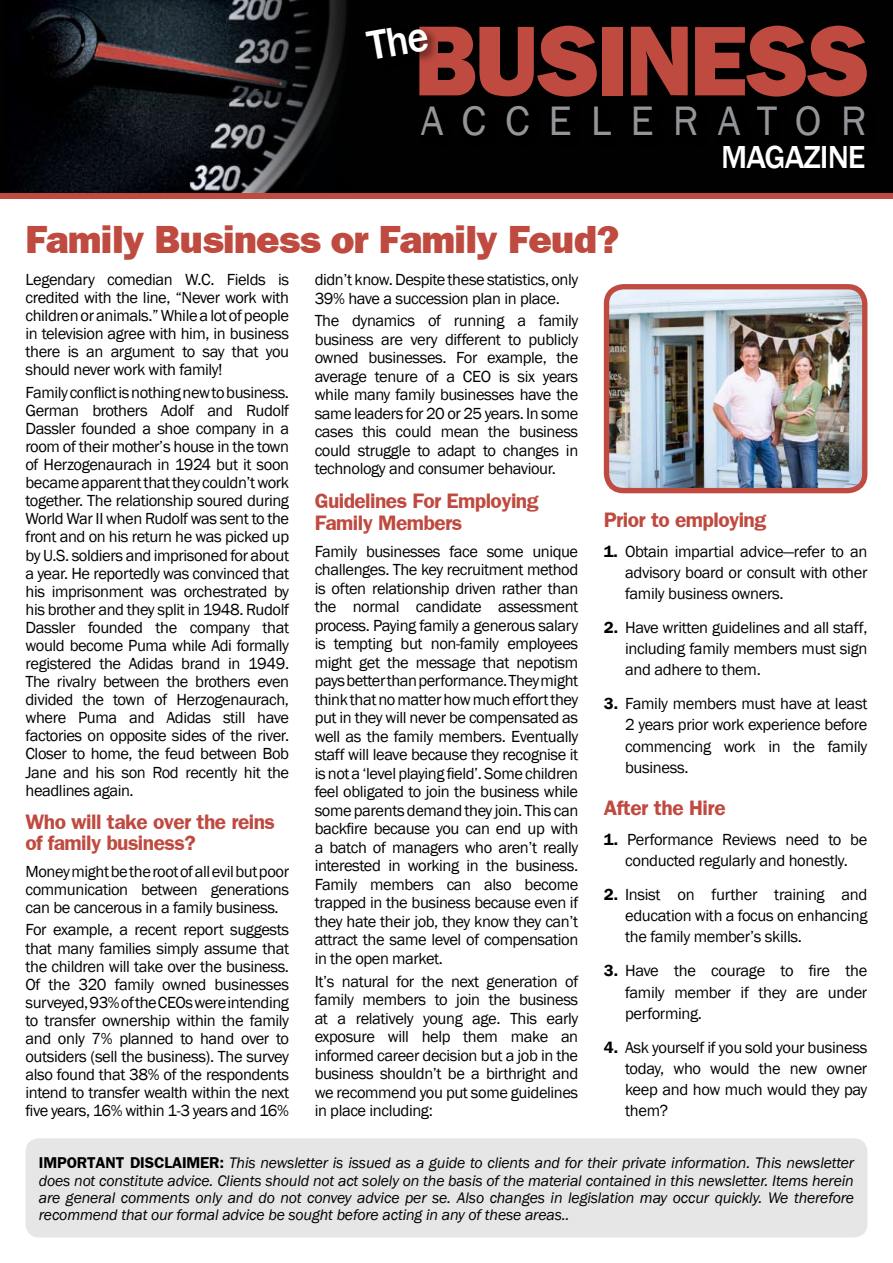
<style>
.page{position:relative;width:893px;height:1263px;background:#fff}
.page>*{position:absolute;margin:0;border:0;box-sizing:border-box;transform-origin:0 0}
.t1{font:99.75px "Frankfurt Gothic Heavy Plain";letter-spacing:-.03em;color:#bf4a40}
.t2{font:42.3px "Franklin Gothic";letter-spacing:.45em;color:#939598}
.t3{font:39.3px "Frankfurt Gothic Heavy Plain";letter-spacing:-.02em;color:#bf4a40}
.t4{font:500 32.7px "Franklin Gothic";letter-spacing:-.03em;color:#fff}
.t5{font:700 21px/21.1px "Frankfurt Gothic";letter-spacing:-.025em;color:#bf4a40}
.t6{font:16.5px/18.1px "Franklin Gothic";letter-spacing:-.025em;color:#000;text-align:justify}
.t7{font:italic 15.75px/17.2px "Franklin Gothic";letter-spacing:-.01em;color:#000;text-align:justify}
.s1{font-family:"Frankfurt Gothic";font-weight:700}
.s2{font-family:"Frankfurt Gothic";font-weight:700;font-style:normal}
</style>
<div class="page">
<div style="left:0;top:190px;width:893px;height:8px;background:#bf4a40"></div>
<img style="left:4px;top:0;width:189px;height:193px">
<svg style="left:193px;top:0;width:700px;height:193px;background:#0c0d0e"></svg>
<div style="left:361px;top:24px;width:145px;height:95px;background:#000"></div>
<div style="left:417px;top:102px;width:476px;height:78px;background:#000"></div>
<div style="left:26px;top:1138px;width:841px;height:99px;background:#e6e6e6;border-radius:13px"></div>
<img style="left:610px;top:290px;width:254px;height:200px">
<div style="left:604px;top:284px;width:263px;height:209px;border:5px solid #bf4a40;border-radius:17px"></div>
<h1 class="t1" style="left:414px;top:2px;width:457px">BUSINESS</h1>
<h2 class="t2" style="left:421px;top:94px;width:447px">ACCELERATOR</h2>
<h3 class="t4" style="left:721px;top:137px;width:146px">MAGAZINE</h3>
<h3 class="t3" style="left:26px;top:216px;width:596px">Family Business or Family Feud?</h3>
<p class="t6" style="left:26px;top:271px;width:265px">Legendary comedian W.C. Fields is credited with the line, “Never work with children or animals.” While a lot of people in television agree with him, in business there is an argument to say that you should never work with family!</p>
<p class="t6" style="left:26px;top:383px;width:265px">Family conflict is nothing new to business.<br>German brothers Adolf and Rudolf Dassler founded a shoe company in a room of their mother’s house in the town of Herzogenaurach in 1924 but it soon became apparent that they couldn’t work together. The relationship soured during World War II when Rudolf was sent to the front and on his return he was picked up by U.S. soldiers and imprisoned for about a year. He reportedly was convinced that his imprisonment was orchestrated by his brother and they split in 1948. Rudolf Dassler founded the company that would become Puma while Adi formally registered the Adidas brand in 1949.<br>The rivalry between the brothers even divided the town of Herzogenaurach, where Puma and Adidas still have factories on opposite sides of the river.<br>Closer to home, the feud between Bob Jane and his son Rod recently hit the headlines again.</p>
<p class="t5" style="left:26px;top:811px;width:251px">Who will take over the reins of family business?</p>
<p class="t6" style="left:26px;top:863px;width:265px">Money might be the root of all evil but poor communication between generations can be cancerous in a family business.</p>
<p class="t6" style="left:26px;top:921px;width:265px">For example, a recent report suggests that many families simply assume that the children will take over the business.<br>Of the 320 family owned businesses surveyed, 93% of the CEOs were intending to transfer ownership within the family and only 7% planned to hand over to outsiders (sell the business). The survey also found that 38% of the respondents intend to transfer wealth within the next five years, 16% within 1-3 years and 16%</p>
<p class="t6" style="left:315px;top:271px;width:265px">didn’t know. Despite these statistics, only<br>39% have a succession plan in place.</p>
<p class="t6" style="left:315px;top:312px;width:265px">The dynamics of running a family business are very different to publicly owned businesses. For example, the average tenure of a CEO is six years while many family businesses have the same leaders for 20 or 25 years. In some cases this could mean the business could struggle to adapt to changes in technology and consumer behaviour.</p>
<p class="t5" style="left:315px;top:490px;width:225px">Guidelines For Employing<br>Family Members</p>
<p class="t6" style="left:315px;top:543px;width:265px">Family businesses face some unique challenges. The key recruitment method is often relationship driven rather than the normal candidate assessment process. Paying family a generous salary is tempting but non-family employees might get the message that nepotism pays better than performance. They might think that no matter how much effort they put in they will never be compensated as well as the family members. Eventually staff will leave because they recognise it is not a ‘level playing field’. Some children feel obligated to join the business while some parents demand they join. This can backfire because you can end up with a batch of managers who aren’t really interested in working in the business.<br>Family members can also become trapped in the business because even if they hate their job, they know they can’t attract the same level of compensation in the open market.</p>
<p class="t6" style="left:315px;top:972px;width:265px">It’s natural for the next generation of family members to join the business at a relatively young age. This early exposure will help them make an informed career decision but a job in the business shouldn’t be a birthright and we recommend you put some guidelines in place including:</p>
<p class="t5" style="left:604px;top:509px;width:164px">Prior to employing</p>
<p class="t6" style="left:625px;top:541px;width:244px;line-height:21.1px;text-indent:-21px"><span class="s1">1.</span> Obtain impartial advice—refer to an advisory board or consult with other family business owners.</p>
<p class="t6" style="left:625px;top:617px;width:244px;line-height:21.1px;text-indent:-21px"><span class="s1">2.</span> Have written guidelines and all staff, including family members must sign and adhere to them.</p>
<p class="t6" style="left:625px;top:693px;width:244px;line-height:21.1px;text-indent:-21px"><span class="s1">3.</span> Family members must have at least 2 years prior work experience before commencing work in the family business.</p>
<p class="t5" style="left:604px;top:797px;width:123px">After the Hire</p>
<p class="t6" style="left:604px;top:829px;width:265px;line-height:21.1px;text-align:center"><span class="s1">1.</span> Performance Reviews need to be conducted regularly and honestly.</p>
<p class="t6" style="left:625px;top:884px;width:244px;line-height:21.1px;text-indent:-21px"><span class="s1">2.</span> Insist on further training and education with a focus on enhancing the family member’s skills.</p>
<p class="t6" style="left:625px;top:961px;width:244px;line-height:21.1px;text-indent:-21px"><span class="s1">3.</span> Have the courage to fire the family member if they are under performing.</p>
<p class="t6" style="left:625px;top:1037px;width:244px;line-height:21.1px;text-indent:-21px"><span class="s1">4.</span> Ask yourself if you sold your business today, who would the new owner keep and how much would they pay them?</p>
<p class="t7" style="left:39px;top:1155px;width:817px"><span class="s2">IMPORTANT DISCLAIMER:</span> This newsletter is issued as a guide to clients and for their private information. This newsletter does not constitute advice. Clients should not act solely on the basis of the material contained in this newsletter. Items herein are general comments only and do not convey advice per se. Also changes in legislation may occur quickly. We therefore recommend that our formal advice be sought before acting in any of these areas..</p>
</div>
